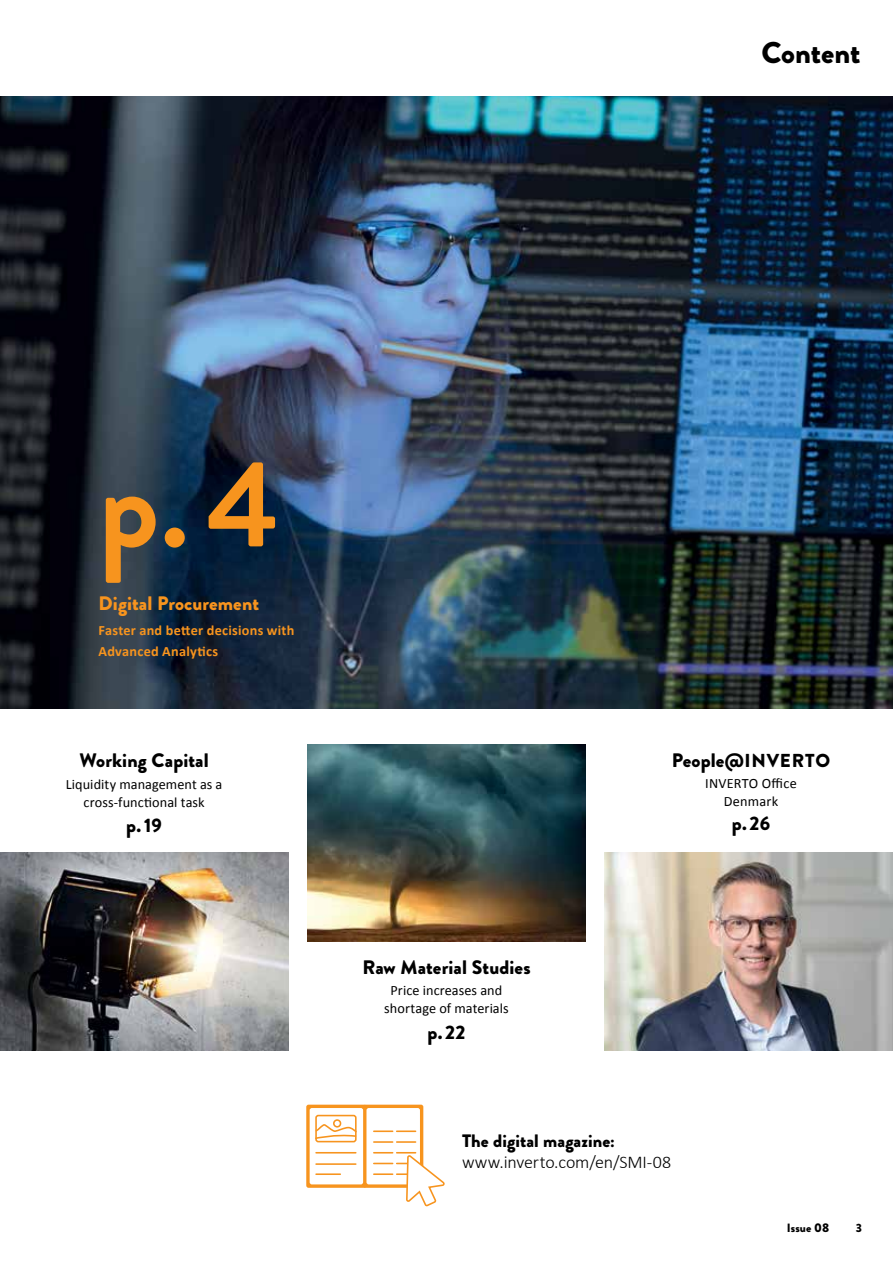
<style>
.page{position:relative;width:893px;height:1263px;background:#fff}
.page>*{position:absolute;margin:0;border:0;box-sizing:border-box;transform-origin:0 0}
.t1{font:700 121.5px "Brandon Grotesque";color:#f7941e}
.t2{font:900 30px "Brandon Grotesque";color:#000}
.t3{font:900 19.5px "Brandon Grotesque";letter-spacing:.005em;color:#000}
.t4{font:900 19.5px "Brandon Grotesque";letter-spacing:.005em;color:#f7941e}
.t5{font:300 18px "Calibri";letter-spacing:-.01em;color:#000}
.t6{font:900 18px "Brandon Grotesque";letter-spacing:.005em;color:#000}
.t7{font:14.25px/18px "Calibri";letter-spacing:.005em;color:#000;text-align:center}
.t8{font:700 14.25px/21px "Calibri";letter-spacing:.02em;color:#f7941e}
.t9{font:900 12px "Brandon Grotesque";letter-spacing:.01em;color:#000}
.s1{font-size:18.75px}
.s2{font-size:12.6px}
</style>
<div class="page">
<img style="left:308px;top:744px;width:277px;height:198px">
<div style="left:306px;top:1105px;width:60px;height:83px;background:linear-gradient(to right,#f79623,#f79521);border-radius:2px"></div>
<div style="left:363px;top:1105px;width:60px;height:83px;background:#f7941e;border-radius:2px"></div>
<div style="left:310px;top:1108px;width:53px;height:76px;background:#fff;border-radius:2px"></div>
<div style="left:366px;top:1108px;width:54px;height:76px;background:#fff;border-radius:2px"></div>
<hr style="left:316px;top:1163px;width:40px;height:2px;background:#f7941e">
<hr style="left:316px;top:1152px;width:40px;height:1px;background:#f7941e">
<hr style="left:316px;top:1173px;width:24px;height:2px;background:#f7941e">
<svg style="left:374px;top:1141px;width:42px;height:2px"></svg>
<svg style="left:374px;top:1130px;width:42px;height:2px"></svg>
<div style="left:315px;top:1115px;width:42px;height:27px;border:2px solid #f7941e;border-radius:2px"></div>
<div style="left:333px;top:1119px;width:8px;height:8px;border:2px solid #f7941e;border-radius:50%"></div>
<svg style="left:315px;top:1123px;width:42px;height:17px"></svg>
<svg style="left:374px;top:1152px;width:71px;height:55px"></svg>
<img style="left:0;top:853px;width:288px;height:197px">
<img style="left:605px;top:853px;width:288px;height:197px">
<img style="left:0;top:97px;width:893px;height:612px">
<h2 class="t2" style="left:761px;top:32px;width:101px">Content</h2>
<h1 class="t1" style="left:99px;top:420px;width:182px">p.4</h1>
<h3 class="t4" style="left:99px;top:589px;width:162px">Digital Procurement</h3>
<p class="t8" style="left:99px;top:620px;width:197px">Faster and better decisions with<br>Advanced Analytics</p>
<h3 class="t3" style="left:79px;top:746px;width:131px">Working Capital</h3>
<p class="t7" style="left:66px;top:775px;width:158px">Liquidity management as a cross-functional task</p>
<h3 class="t3" style="left:126px;top:812px;width:37px">p.19</h3>
<h3 class="t3" style="left:362px;top:954px;width:170px">Raw Material Studies</h3>
<p class="t7" style="left:384px;top:981px;width:126px">Price increases and shortage of materials</p>
<h3 class="t3" style="left:427px;top:1018px;width:39px">p. 22</h3>
<h3 class="t3" style="left:672px;top:746px;width:160px">People@<span class="s1">INVERTO</span></h3>
<p class="t7" style="left:705px;top:774px;width:93px">INVERTO Office<br>Denmark</p>
<h3 class="t3" style="left:732px;top:809px;width:40px">p. 26</h3>
<p class="t6" style="left:462px;top:1128px;width:154px">The digital magazine:</p>
<p class="t5" style="left:462px;top:1150px;width:211px">www.inverto.com/en/SMI-08</p>
<p class="t9" style="left:787px;top:1219px;width:44px">Issue <span class="s2">08</span></p>
<p class="t9" style="left:856px;top:1219px;width:8px">3</p>
</div>
